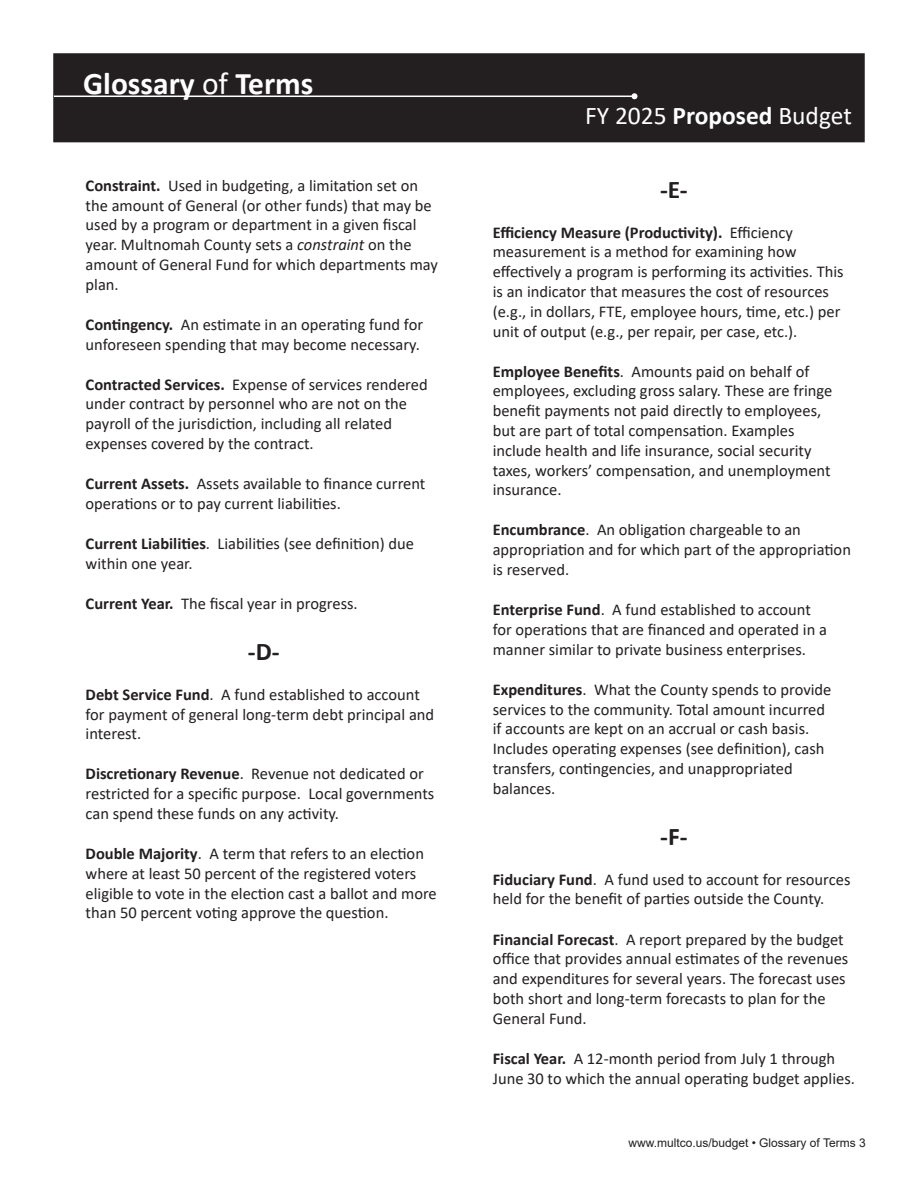
<style>
.page{position:relative;width:918px;height:1188px;background:#fff}
.page>*{position:absolute;margin:0;border:0;box-sizing:border-box;transform-origin:0 0}
.t1{font:700 31.5px "Calibri";color:#fff}
.t2{font:25.5px "Calibri";color:#fff}
.Glossary_Letters{font:700 25.5px "Calibri";color:#231f20}
.Glossary_Definitions{font:16.5px/19.8px "Calibri";color:#231f20}
.t3{font:12px "Arial";color:#231f20}
.s1{font-weight:400}
.s2{font-weight:700}
.s3{font-style:italic}
</style>
<div class="page">
<div style="left:54px;top:54px;width:810px;height:88px;background:#231f20"></div>
<div style="left:53px;top:53px;width:812px;height:89px;border:2px solid #231f20"></div>
<hr style="left:54px;top:96px;width:580px;height:1px;background:#fff">
<svg style="left:632px;top:93px;width:6px;height:6px"></svg>
<h1 class="t1" style="left:83px;top:61px;width:232px">Glossary <span class="s1">of</span> Terms</h1>
<p class="Glossary_Definitions" style="left:86px;top:175px;width:354px"><span class="s2">Constraint.</span> Used in budgeting, a limitation set on the amount of General (or other funds) that may be used by a program or department in a given fiscal year. Multnomah County sets a <span class="s3">constraint</span> on the amount of General Fund for which departments may plan.</p>
<p class="Glossary_Definitions" style="left:86px;top:314px;width:339px"><span class="s2">Contingency.</span> An estimate in an operating fund for unforeseen spending that may become necessary.</p>
<p class="Glossary_Definitions" style="left:86px;top:374px;width:344px"><span class="s2">Contracted Services.</span> Expense of services rendered under contract by personnel who are not on the payroll of the jurisdiction, including all related expenses covered by the contract.</p>
<p class="Glossary_Definitions" style="left:86px;top:473px;width:341px"><span class="s2">Current Assets.</span> Assets available to finance current operations or to pay current liabilities.</p>
<p class="Glossary_Definitions" style="left:86px;top:533px;width:330px"><span class="s2">Current Liabilities</span>. Liabilities (see definition) due within one year.</p>
<p class="Glossary_Definitions" style="left:86px;top:593px;width:274px"><span class="s2">Current Year.</span> The fiscal year in progress.</p>
<p class="Glossary_Letters" style="left:248px;top:633px;width:33px">-D-</p>
<p class="Glossary_Definitions" style="left:86px;top:684px;width:350px"><span class="s2">Debt Service Fund</span>. A fund established to account for payment of general long-term debt principal and interest.</p>
<p class="Glossary_Definitions" style="left:86px;top:764px;width:350px"><span class="s2">Discretionary Revenue</span>. Revenue not dedicated or restricted for a specific purpose. Local governments can spend these funds on any activity.</p>
<p class="Glossary_Definitions" style="left:86px;top:843px;width:353px"><span class="s2">Double Majority</span>. A term that refers to an election where at least 50 percent of the registered voters eligible to vote in the election cast a ballot and more than 50 percent voting approve the question.</p>
<h2 class="t2" style="left:585px;top:98px;width:268px">FY 2025 <span class="s2">Proposed</span> Budget</h2>
<p class="Glossary_Letters" style="left:660px;top:171px;width:29px">-E-</p>
<p class="Glossary_Definitions" style="left:493px;top:222px;width:352px"><span class="s2">Efficiency Measure (Productivity).</span> Efficiency measurement is a method for examining how effectively a program is performing its activities. This is an indicator that measures the cost of resources (e.g., in dollars, FTE, employee hours, time, etc.) per unit of output (e.g., per repair, per case, etc.).</p>
<p class="Glossary_Definitions" style="left:493px;top:361px;width:341px"><span class="s2">Employee Benefits</span>. Amounts paid on behalf of employees, excluding gross salary. These are fringe benefit payments not paid directly to employees, but are part of total compensation. Examples include health and life insurance, social security taxes, workers’ compensation, and unemployment insurance.</p>
<p class="Glossary_Definitions" style="left:493px;top:520px;width:360px"><span class="s2">Encumbrance</span>. An obligation chargeable to an appropriation and for which part of the appropriation is reserved.</p>
<p class="Glossary_Definitions" style="left:493px;top:599px;width:336px"><span class="s2">Enterprise Fund</span>. A fund established to account for operations that are financed and operated in a manner similar to private business enterprises.</p>
<p class="Glossary_Definitions" style="left:493px;top:679px;width:340px"><span class="s2">Expenditures</span>. What the County spends to provide services to the community. Total amount incurred if accounts are kept on an accrual or cash basis.<br>Includes operating expenses (see definition), cash transfers, contingencies, and unappropriated balances.</p>
<p class="Glossary_Letters" style="left:660px;top:818px;width:29px">-F-</p>
<p class="Glossary_Definitions" style="left:493px;top:869px;width:359px"><span class="s2">Fiduciary Fund</span>. A fund used to account for resources held for the benefit of parties outside the County.</p>
<p class="Glossary_Definitions" style="left:493px;top:929px;width:357px"><span class="s2">Financial Forecast</span>. A report prepared by the budget office that provides annual estimates of the revenues and expenditures for several years. The forecast uses both short and long-term forecasts to plan for the General Fund.</p>
<p class="Glossary_Definitions" style="left:493px;top:1048px;width:364px"><span class="s2">Fiscal Year.</span> A 12-month period from July 1 through<br>June 30 to which the annual operating budget applies.</p>
<p class="t3" style="left:628px;top:1135px;width:239px">www.multco.us/budget • Glossary of Terms 3</p>
</div>
